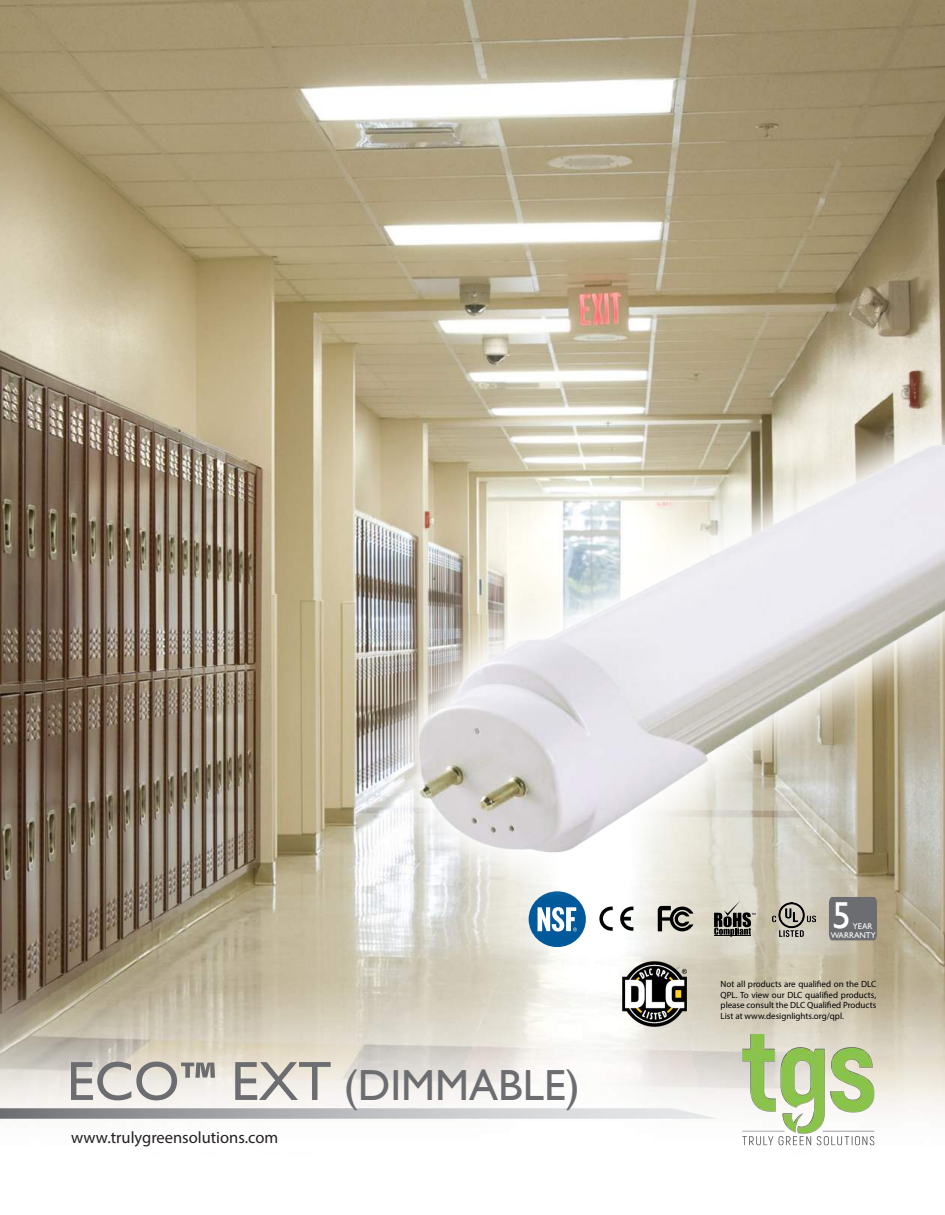
<style>
.page{position:relative;width:945px;height:1215px;background:#fff}
.page>*{position:absolute;margin:0;border:0;box-sizing:border-box;transform-origin:0 0}
.t1{font:43.5px "Gill Sans";color:#6c6d70}
.t2{font:37.5px "Gill Sans";color:#fff}
.t3{font:16.5px "Myriad Pro";color:#231f20}
.t4{font:9px/10.8px "Myriad Pro";color:#000;text-align:justify}
.t5{font:8.25px "Gill Sans";color:#fff}
.s1{font-size:55.5px}
.s2{font-family:"Myriad Pro";font-weight:700;font-size:55.5px}
</style>
<div class="page">
<img style="left:0;top:0;width:945px;height:1112px">
<svg style="left:0;top:1108px;width:717px;height:11px"></svg>
<div style="left:829px;top:903px;width:48px;height:37px;background:#6c6d70"></div>
<svg style="left:599px;top:907px;width:14px;height:24px"></svg>
<svg style="left:620px;top:907px;width:13px;height:24px"></svg>
<svg style="left:658px;top:906px;width:35px;height:25px"></svg>
<svg style="left:714px;top:903px;width:42px;height:34px"></svg>
<img style="left:773px;top:903px;width:42px;height:33px">
<div style="left:529px;top:891px;width:57px;height:56px;background:#00599a;border-radius:50%"></div>
<svg style="left:538px;top:907px;width:39px;height:25px"></svg>
<svg style="left:368px;top:394px;width:577px;height:509px"></svg>
<img style="left:418px;top:445px;width:527px;height:408px">
<img style="left:742px;top:1035px;width:135px;height:111px">
<img style="left:622px;top:962px;width:65px;height:65px">
<h1 class="t1" style="left:67px;top:1060px;width:515px"><span class="s1">ECO</span><span class="s2">™</span> <span class="s1">EXT</span> (DIMMABLE)</h1>
<h3 class="t3" style="left:71px;top:1127px;width:209px">www.trulygreensolutions.com</h3>
<h2 class="t2" style="left:832px;top:894px;width:20px">5</h2>
<p class="t5" style="left:853px;top:922px;width:21px">YEAR</p>
<p class="t5" style="left:831px;top:931px;width:47px">WARRANTY</p>
<p class="t4" style="left:721px;top:978px;width:157px">Not all products are qualified on the DLC QPL. To view our DLC qualified products, please consult the DLC Qualified Products List at www.designlights.org/qpl.</p>
</div>
